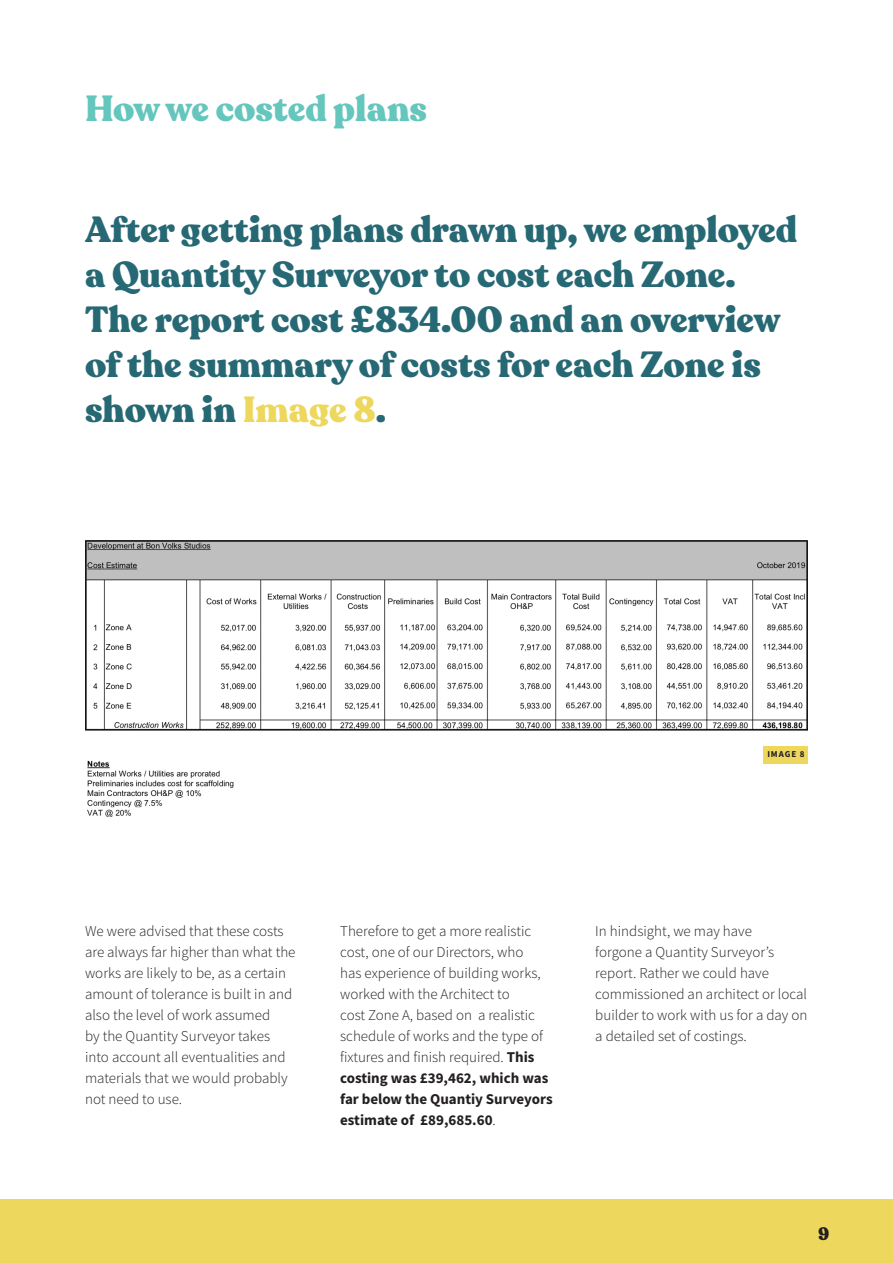
<style>
.page{position:relative;width:893px;height:1263px;background:#fff}
.page>*{position:absolute;margin:0;border:0;box-sizing:border-box;transform-origin:0 0}
.Headline{font:900 36px/45px "Recoleta";color:#266974}
.Headings{font:900 36px "Recoleta";color:#65c6bd}
.t1{font:900 18px "Recoleta";color:#231f20}
.Body{font:300 15px/21px "Source Sans Pro";color:#231f20}
.Image_No{font:700 9px "Source Sans Pro";letter-spacing:.1em;color:#231f20}
.s1{color:#eed75d}
.s2{font-weight:700}
</style>
<div class="page">
<div style="left:0;top:1199px;width:893px;height:64px;background:#eed75d"></div>
<img style="left:85px;top:540px;width:723px;height:277px">
<div style="left:763px;top:746px;width:45px;height:17px;background:#eed75d"></div>
<p class="Headings" style="left:85px;top:85px;width:344px">How we costed plans</p>
<p class="Headline" style="left:85px;top:208px;width:714px">After getting plans drawn up, we employed a Quantity Surveyor to cost each Zone.<br>The report cost £834.00 and an overview of the summary of costs for each Zone is shown in <span class="s1">Image 8</span>.</p>
<p class="Image_No" style="left:767px;top:748px;width:39px">IMAGE 8</p>
<p class="Body" style="left:85px;top:921px;width:212px">We were advised that these costs are always far higher than what the works are likely to be, as a certain amount of tolerance is built in and also the level of work assumed<br>by the Quantity Surveyor takes into account all eventualities and materials that we would probably not need to use.</p>
<p class="Body" style="left:340px;top:921px;width:214px">Therefore to get a more realistic cost, one of our Directors, who<br>has experience of building works, worked with the Architect to<br>cost Zone A, based on a realistic schedule of works and the type of fixtures and finish required. <span class="s2">This costing was £39,462, which was far below the Quantiy Surveyors estimate of £89,685.60</span>.</p>
<p class="Body" style="left:595px;top:921px;width:214px">In hindsight, we may have<br>forgone a Quantity Surveyor’s report. Rather we could have commissioned an architect or local builder to work with us for a day on a detailed set of costings.</p>
<p class="t1" style="left:818px;top:1222px;width:13px">9</p>
</div>
